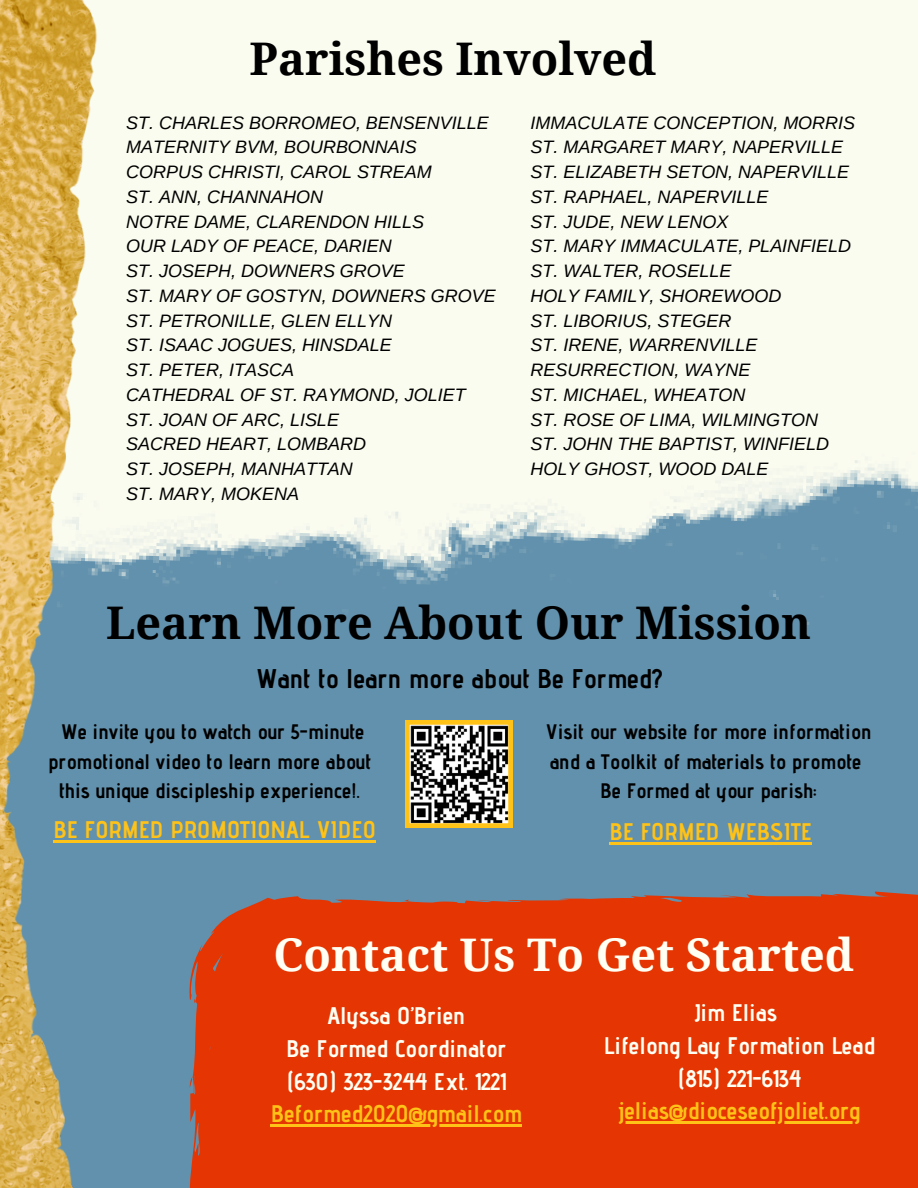
<style>
.page{position:relative;width:918px;height:1188px;background:#6291ad}
.page>*{position:absolute;margin:0;border:0;box-sizing:border-box;transform-origin:0 0}
.t1{font:700 45px "Droid Serif";color:#000}
.t2{font:700 45px "Droid Serif";color:#fffff3}
.t3{font:700 27px "Advent Pro";color:#000}
.t4{font:700 24px/32.7px "Advent Pro";color:#fffff3;text-align:center}
.t5{font:700 24px "Advent Pro";color:#ffc217}
.t6{font:700 21px/29.2px "Advent Pro";color:#000;text-align:center}
.t7{font:italic 18px "Arimo";color:#000}
</style>
<div class="page">
<img style="left:127px;top:0;width:791px;height:625px">
<img style="left:0;top:0;width:127px;height:1188px">
<svg style="left:405px;top:720px;width:108px;height:108px;background:#948a6d"></svg>
<div style="left:189px;top:891px;width:729px;height:297px;background:#e43502"></div>
<hr style="left:54px;top:840px;width:322px;height:2px;background:#ffc217">
<hr style="left:609px;top:842px;width:203px;height:3px;background:#ffc217">
<hr style="left:271px;top:1124px;width:251px;height:3px;background:#ffc217">
<hr style="left:619px;top:1121px;width:241px;height:3px;background:#ffc217">
<p class="t1" style="left:250px;top:33px;width:408px">Parishes Involved</p>
<p class="t7" style="left:126px;top:112px;width:364px">ST. CHARLES BORROMEO, BENSENVILLE</p>
<p class="t7" style="left:126px;top:137px;width:292px">MATERNITY BVM, BOURBONNAIS</p>
<p class="t7" style="left:126px;top:162px;width:307px">CORPUS CHRISTI, CAROL STREAM</p>
<p class="t7" style="left:126px;top:187px;width:198px">ST. ANN, CHANNAHON</p>
<p class="t7" style="left:126px;top:211px;width:299px">NOTRE DAME, CLARENDON HILLS</p>
<p class="t7" style="left:126px;top:236px;width:267px">OUR LADY OF PEACE, DARIEN</p>
<p class="t7" style="left:126px;top:261px;width:280px">ST. JOSEPH, DOWNERS GROVE</p>
<p class="t7" style="left:126px;top:286px;width:371px">ST. MARY OF GOSTYN, DOWNERS GROVE</p>
<p class="t7" style="left:126px;top:310px;width:267px">ST. PETRONILLE, GLEN ELLYN</p>
<p class="t7" style="left:126px;top:335px;width:267px">ST. ISAAC JOGUES, HINSDALE</p>
<p class="t7" style="left:126px;top:360px;width:169px">ST. PETER, ITASCA</p>
<p class="t7" style="left:126px;top:385px;width:341px">CATHEDRAL OF ST. RAYMOND, JOLIET</p>
<p class="t7" style="left:126px;top:409px;width:214px">ST. JOAN OF ARC, LISLE</p>
<p class="t7" style="left:126px;top:434px;width:241px">SACRED HEART, LOMBARD</p>
<p class="t7" style="left:126px;top:459px;width:228px">ST. JOSEPH, MANHATTAN</p>
<p class="t7" style="left:126px;top:484px;width:174px">ST. MARY, MOKENA</p>
<p class="t7" style="left:531px;top:112px;width:326px">IMMACULATE CONCEPTION, MORRIS</p>
<p class="t7" style="left:531px;top:137px;width:314px">ST. MARGARET MARY, NAPERVILLE</p>
<p class="t7" style="left:531px;top:162px;width:320px">ST. ELIZABETH SETON, NAPERVILLE</p>
<p class="t7" style="left:531px;top:187px;width:239px">ST. RAPHAEL, NAPERVILLE</p>
<p class="t7" style="left:531px;top:211px;width:199px">ST. JUDE, NEW LENOX</p>
<p class="t7" style="left:531px;top:236px;width:322px">ST. MARY IMMACULATE, PLAINFIELD</p>
<p class="t7" style="left:531px;top:261px;width:202px">ST. WALTER, ROSELLE</p>
<p class="t7" style="left:531px;top:286px;width:252px">HOLY FAMILY, SHOREWOOD</p>
<p class="t7" style="left:531px;top:310px;width:202px">ST. LIBORIUS, STEGER</p>
<p class="t7" style="left:531px;top:335px;width:228px">ST. IRENE, WARRENVILLE</p>
<p class="t7" style="left:531px;top:360px;width:221px">RESURRECTION, WAYNE</p>
<p class="t7" style="left:531px;top:385px;width:216px">ST. MICHAEL, WHEATON</p>
<p class="t7" style="left:531px;top:409px;width:289px">ST. ROSE OF LIMA, WILMINGTON</p>
<p class="t7" style="left:531px;top:434px;width:300px">ST. JOHN THE BAPTIST, WINFIELD</p>
<h1 class="t7" style="left:531px;top:459px;width:239px">HOLY GHOST, WOOD DALE</h1>
<h2 class="t1" style="left:106px;top:597px;width:707px">Learn More About Our Mission</h2>
<h3 class="t3" style="left:255px;top:662px;width:409px">Want to learn more about Be Formed?</h3>
<h3 class="t6" style="left:545px;top:717px;width:328px">Visit our website for more information and a Toolkit of materials to promote<br>Be Formed at your parish:</h3>
<h5 class="t6" style="left:48px;top:717px;width:325px">We invite you to watch our 5-minute promotional video to learn more about this unique discipleship experience!.</h5>
<p class="t5" style="left:54px;top:815px;width:324px">BE FORMED PROMOTIONAL VIDEO</p>
<h5 class="t5" style="left:609px;top:817px;width:204px">BE FORMED WEBSITE</h5>
<p class="t2" style="left:274px;top:929px;width:582px">Contact Us To Get Started</p>
<h1 class="t4" style="left:286px;top:999px;width:222px">Alyssa O’Brien<br>Be Formed Coordinator (630) 323-3244 Ext. 1221</h1>
<h4 class="t5" style="left:271px;top:1099px;width:253px">Beformed2020@gmail.com</h4>
<h4 class="t4" style="left:604px;top:996px;width:273px">Jim Elias<br>Lifelong Lay Formation Lead (815) 221-6134</h4>
<h3 class="t5" style="left:619px;top:1096px;width:243px">jelias@dioceseofjoliet.org</h3>
</div>
